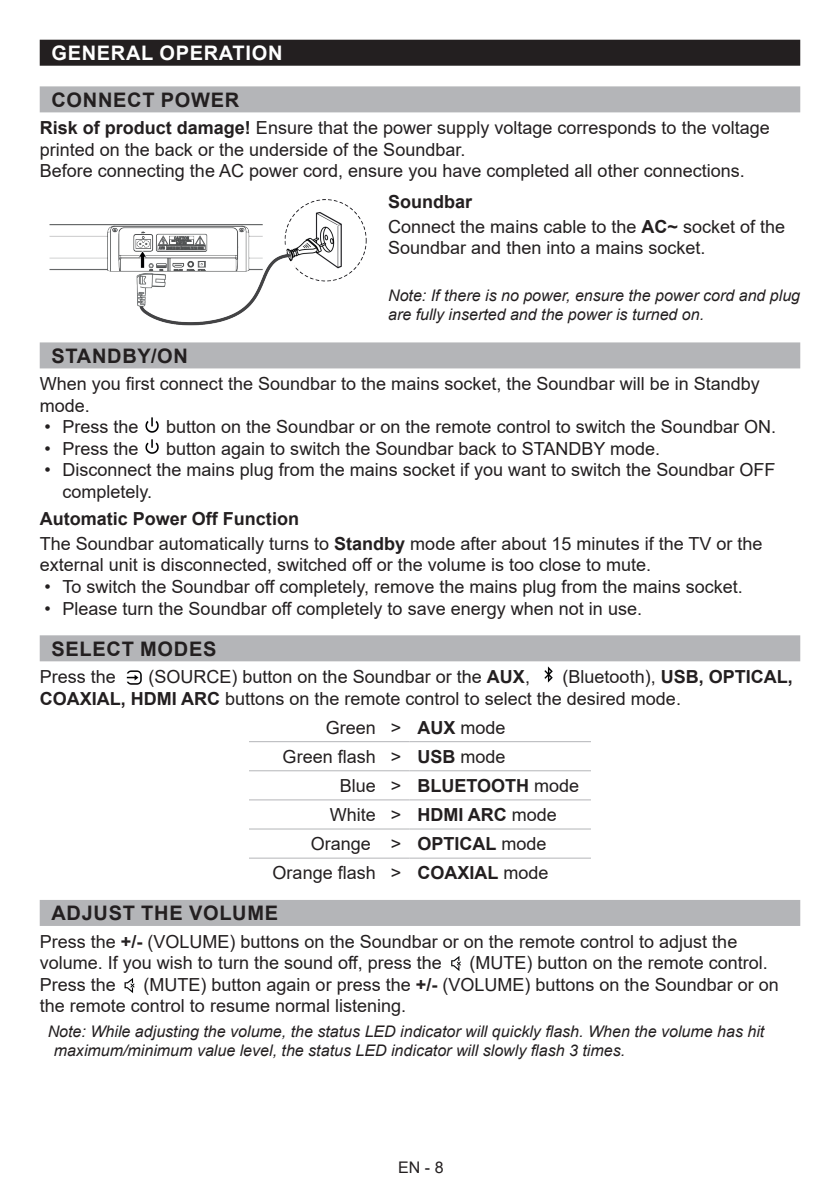
<style>
.page{position:relative;width:840px;height:1191px;background:#fff}
.page>*{position:absolute;margin:0;border:0;box-sizing:border-box;transform-origin:0 0}
.t1{font:700 20px "Arial";letter-spacing:.035em;color:#231f20}
.t2{font:700 20px "Arial";letter-spacing:.035em;color:#fff}
.t3{font:18px/21.6px "Arial";color:#231f20}
.t4{font:italic 16px/19.2px "Arial";color:#231f20}
.t5{font:16px "Arial";color:#231f20}
.s1{font-weight:700}
</style>
<div class="page">
<div style="left:40px;top:40px;width:759px;height:26px;background:#231f20"></div>
<div style="left:40px;top:86px;width:759px;height:26px;background:#b4b5b8"></div>
<div style="left:40px;top:342px;width:759px;height:26px;background:#b4b5b8"></div>
<div style="left:40px;top:635px;width:759px;height:26px;background:#b4b5b8"></div>
<div style="left:40px;top:900px;width:759px;height:26px;background:#b4b5b8"></div>
<img style="left:49px;top:199px;width:318px;height:127px">
<img style="left:145px;top:417px;width:14px;height:16px">
<img style="left:145px;top:439px;width:14px;height:15px">
<img style="left:126px;top:670px;width:16px;height:15px">
<img style="left:544px;top:666px;width:9px;height:17px">
<hr style="left:249px;top:741px;width:160px;height:1px;background:#b4b5b8">
<hr style="left:409px;top:741px;width:181px;height:1px;background:#b4b5b8">
<hr style="left:249px;top:770px;width:160px;height:1px;background:#b4b5b8">
<hr style="left:409px;top:770px;width:181px;height:1px;background:#b4b5b8">
<hr style="left:249px;top:799px;width:160px;height:1px;background:#b4b5b8">
<hr style="left:409px;top:799px;width:181px;height:1px;background:#b4b5b8">
<hr style="left:249px;top:828px;width:160px;height:1px;background:#b4b5b8">
<hr style="left:409px;top:828px;width:181px;height:1px;background:#b4b5b8">
<hr style="left:249px;top:857px;width:160px;height:1px;background:#b4b5b8">
<hr style="left:409px;top:857px;width:181px;height:1px;background:#b4b5b8">
<img style="left:451px;top:956px;width:10px;height:15px">
<img style="left:124px;top:978px;width:11px;height:15px">
<p class="t2" style="left:51px;top:39px;width:232px">GENERAL OPERATION</p>
<p class="t1" style="left:51px;top:86px;width:189px">CONNECT POWER</p>
<p class="t3" style="left:40px;top:117px;width:731px"><span class="s1">Risk of product damage!</span> Ensure that the power supply voltage corresponds to the voltage printed on the back or the underside of the Soundbar.<br>Before connecting the AC power cord, ensure you have completed all other connections.</p>
<p class="t3" style="left:388px;top:190px;width:398px;line-height:24.4px"><span class="s1">Soundbar<br></span>Connect the mains cable to the <span class="s1">AC~</span> socket of the</p>
<p class="t3" style="left:388px;top:237px;width:319px">Soundbar and then into a mains socket.</p>
<p class="t4" style="left:388px;top:286px;width:413px">Note: If there is no power, ensure the power cord and plug are fully inserted and the power is turned on.</p>
<p class="t1" style="left:51px;top:342px;width:138px">STANDBY/ON</p>
<p class="t3" style="left:40px;top:373px;width:721px">When you first connect the Soundbar to the mains socket, the Soundbar will be in Standby mode.</p>
<p class="t3" style="left:44px;top:416px;width:96px">• Press the</p>
<p class="t3" style="left:166px;top:416px;width:611px">button on the Soundbar or on the remote control to switch the Soundbar ON.</p>
<p class="t3" style="left:44px;top:437px;width:96px">• Press the</p>
<p class="t3" style="left:166px;top:437px;width:495px">button again to switch the Soundbar back to STANDBY mode.</p>
<p class="t3" style="left:62px;top:459px;width:714px;text-indent:-18px">• Disconnect the mains plug from the mains socket if you want to switch the Soundbar OFF completely.</p>
<p class="t3" style="left:40px;top:507px;width:724px;line-height:24.4px"><span class="s1">Automatic Power Off Function<br></span>The Soundbar automatically turns to <span class="s1">Standby</span> mode after about 15 minutes if the TV or the</p>
<p class="t3" style="left:40px;top:554px;width:612px">external unit is disconnected, switched off or the volume is too close to mute.</p>
<p class="t3" style="left:44px;top:576px;width:699px">• To switch the Soundbar off completely, remove the mains plug from the mains socket.</p>
<p class="t3" style="left:44px;top:597px;width:599px">• Please turn the Soundbar off completely to save energy when not in use.</p>
<p class="t1" style="left:51px;top:634px;width:166px">SELECT MODES</p>
<p class="t3" style="left:40px;top:665px;width:78px">Press the</p>
<p class="t3" style="left:148px;top:665px;width:383px">(SOURCE) button on the Soundbar or the <span class="s1">AUX</span>,</p>
<p class="t3" style="left:40px;top:665px;width:754px;text-indent:522px">(Bluetooth), <span class="s1">USB, OPTICAL,<br>COAXIAL, HDMI ARC</span> buttons on the remote control to select the desired mode.</p>
<p class="t3" style="left:325px;top:716px;width:181px">Green &gt; <span class="s1">AUX</span> mode</p>
<p class="t3" style="left:282px;top:745px;width:224px">Green flash &gt; <span class="s1">USB</span> mode</p>
<p class="t3" style="left:339px;top:774px;width:241px">Blue &gt; <span class="s1">BLUETOOTH</span> mode</p>
<p class="t3" style="left:329px;top:803px;width:228px">White &gt; <span class="s1">HDMI ARC</span> mode</p>
<p class="t3" style="left:310px;top:833px;width:237px">Orange &gt; <span class="s1">OPTICAL</span> mode</p>
<p class="t3" style="left:272px;top:862px;width:277px">Orange flash &gt; <span class="s1">COAXIAL</span> mode</p>
<p class="t1" style="left:51px;top:899px;width:228px">ADJUST THE VOLUME</p>
<p class="t3" style="left:40px;top:930px;width:698px">Press the <span class="s1">+/-</span> (VOLUME) buttons on the Soundbar or on the remote control to adjust the volume. If you wish to turn the sound off, press the</p>
<p class="t3" style="left:469px;top:952px;width:300px">(MUTE) button on the remote control.</p>
<p class="t3" style="left:40px;top:973px;width:740px;text-indent:104px">(MUTE) button again or press the <span class="s1">+/-</span> (VOLUME) buttons on the Soundbar or on the remote control to resume normal listening.</p>
<p class="t4" style="left:54px;top:1022px;width:711px;text-indent:-6px">Note: While adjusting the volume, the status LED indicator will quickly flash. When the volume has hit maximum/minimum value level, the status LED indicator will slowly flash 3 times.</p>
<p class="t3" style="left:40px;top:973px;width:78px">Press the</p>
<p class="t5" style="left:398px;top:1156px;width:47px">EN - 8</p>
</div>
